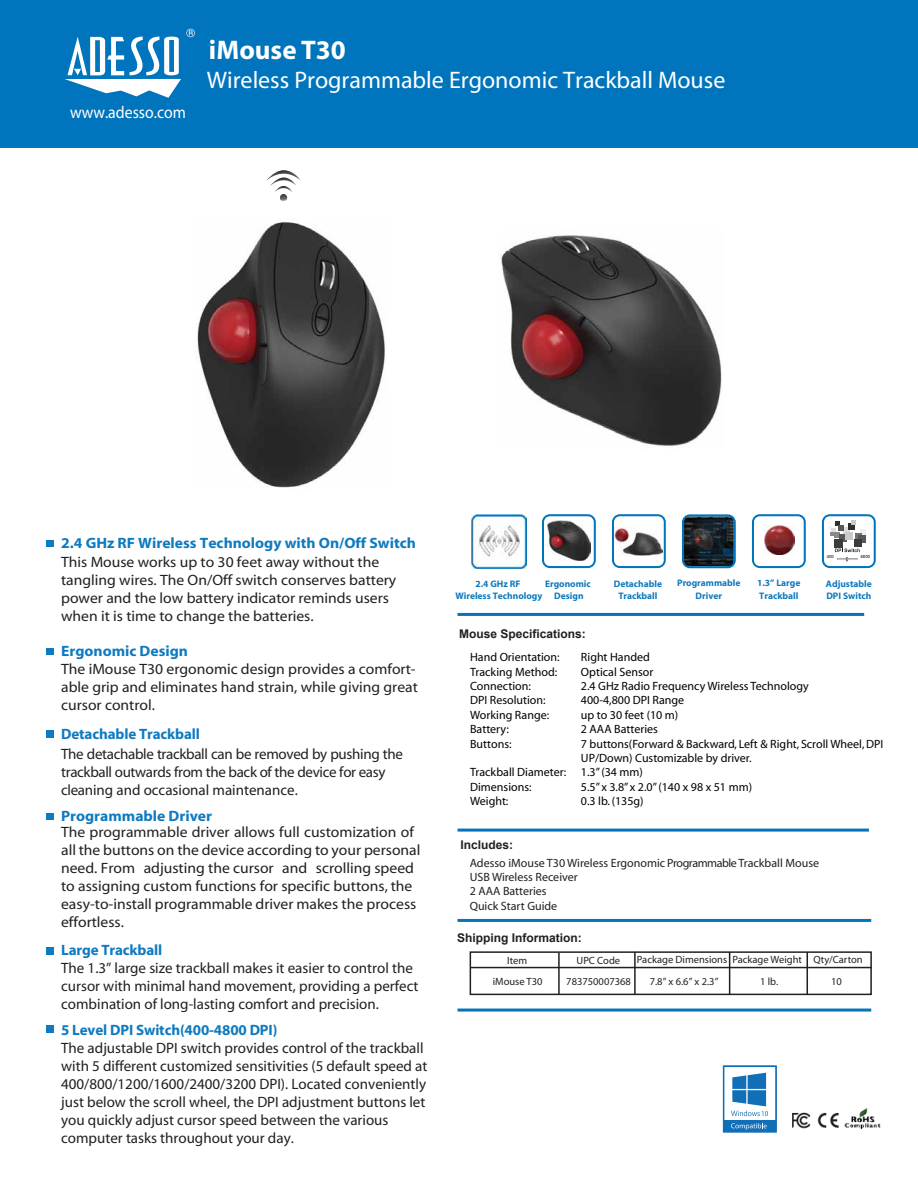
<style>
.page{position:relative;width:918px;height:1188px;background:#fff}
.page>*{position:absolute;margin:0;border:0;box-sizing:border-box;transform-origin:0 0}
.t1{font:700 27px "Myriad";color:#fff}
.t2{font:24px "Myriad";color:#fff}
.t3{font:17.1px "Myriad";color:#fff;scale:.92 1}
.t4{font:15px/18px "Myriad";color:#231f20;scale:1.04 1}
.t5{font:15px/18px "Myriad";color:#231f20}
.t6{font:15px/18px "Myriad";letter-spacing:-.02em;color:#231f20}
.t7{font:700 15px "Myriad";color:#0e7ac0;scale:1.04 1}
.t8{font:700 15px "Myriad";letter-spacing:-.01em;color:#0f7ac0}
.t9{font:12px/14.4px "Myriad";color:#000100}
.t10{font:12px/14.4px "Myriad";color:#231f20}
.t11{font:700 12px "Arial";color:#231f20}
.t12{font:10.5px "Myriad";color:#231f20}
.t13{font:700 9.45px/11.4px "Myriad";color:#0e7abf;text-align:center}
.t14{font:4.2px "Arial";color:#000}
</style>
<div class="page">
<hr style="left:458px;top:829px;width:411px;height:3px;background:#0374bc">
<hr style="left:458px;top:919px;width:413px;height:3px;background:#0674bc">
<hr style="left:458px;top:1009px;width:413px;height:3px;background:#0374bc">
<div style="left:0;top:0;width:918px;height:147px;background:#0074bc"></div>
<hr style="left:458px;top:613px;width:406px;height:3px;background:#0674bc">
<svg style="left:65px;top:29px;width:130px;height:69px"></svg>
<svg style="left:266px;top:170px;width:35px;height:32px"></svg>
<hr style="left:558px;top:953px;width:2px;height:42px;background:#231f20">
<hr style="left:634px;top:952px;width:2px;height:42px;background:#231f20">
<hr style="left:729px;top:952px;width:1px;height:42px;background:#231f20">
<hr style="left:807px;top:952px;width:1px;height:42px;background:#231f20">
<div style="left:470px;top:951px;width:402px;height:44px;border:2px solid #231f20"></div>
<hr style="left:470px;top:967px;width:402px;height:1px;background:#231f20">
<div style="left:46px;top:540px;width:8px;height:7px;background:#0e7ac0"></div>
<div style="left:46px;top:1025px;width:8px;height:7px;background:#0f7ac0"></div>
<div style="left:46px;top:731px;width:8px;height:7px;background:#0f7ac0"></div>
<div style="left:46px;top:947px;width:8px;height:7px;background:#0f7ac0"></div>
<div style="left:46px;top:648px;width:8px;height:7px;background:#0e7ac0"></div>
<img style="left:792px;top:1108px;width:89px;height:21px">
<div style="left:723px;top:1066px;width:54px;height:66px;background:#116fb7"></div>
<div style="left:724px;top:1066px;width:51px;height:54px;background:#fff"></div>
<div style="left:723px;top:1066px;width:54px;height:66px;border:2px solid #116fb7"></div>
<svg style="left:731px;top:1123px;width:36px;height:7px"></svg>
<svg style="left:731px;top:1073px;width:37px;height:43px"></svg>
<img style="left:197px;top:221px;width:188px;height:267px">
<img style="left:501px;top:235px;width:221px;height:211px">
<div style="left:46px;top:813px;width:8px;height:7px;background:#0e7ac0"></div>
<img style="left:471px;top:514px;width:56px;height:54px">
<svg style="left:752px;top:514px;width:54px;height:54px"></svg>
<img style="left:764px;top:525px;width:30px;height:30px">
<svg style="left:822px;top:514px;width:54px;height:54px"></svg>
<svg style="left:612px;top:514px;width:54px;height:54px"></svg>
<img style="left:615px;top:527px;width:48px;height:29px">
<svg style="left:542px;top:514px;width:54px;height:54px"></svg>
<img style="left:548px;top:520px;width:42px;height:41px">
<svg style="left:682px;top:514px;width:54px;height:54px;background:#203644"></svg>
<h1 class="t1" style="left:209px;top:36px;width:138px">iMouse T30</h1>
<p class="t3" style="left:70px;top:104px;width:127px">www.adesso.com</p>
<h2 class="t2" style="left:207px;top:68px;width:520px">Wireless Programmable Ergonomic Trackball Mouse</h2>
<p class="t7" style="left:61px;top:535px;width:343px">2.4 GHz RF Wireless Technology with On/Off Switch</p>
<p class="t4" style="left:61px;top:554px;width:324px">This Mouse works up to 30 feet away without the tangling wires. The On/Off switch conserves battery power and the low battery indicator reminds users when it is time to change the batteries.</p>
<p class="t4" style="left:61px;top:660px;width:345px">The iMouse T30 ergonomic design provides a comfort&shy;able grip and eliminates hand strain, while giving great cursor control.</p>
<p class="t6" style="left:61px;top:746px;width:343px">The detachable trackball can be removed by pushing the trackball outwards from the back of the device for easy cleaning and occasional maintenance.</p>
<p class="t7" style="left:61px;top:643px;width:124px">Ergonomic Design</p>
<p class="t8" style="left:61px;top:726px;width:140px">Detachable Trackball</p>
<p class="t7" style="left:61px;top:808px;width:147px">Programmable Driver</p>
<p class="t4" style="left:61px;top:824px;width:347px">The programmable driver allows full customization of all the buttons on the device according to your personal need. From adjusting the cursor and scrolling speed to assigning custom functions for specific buttons, the easy-to-install programmable driver makes the process effortless.</p>
<p class="t8" style="left:61px;top:942px;width:103px">Large Trackball</p>
<p class="t5" style="left:61px;top:960px;width:359px">The 1.3” large size trackball makes it easier to control the cursor with minimal hand movement, providing a perfect combination of long-lasting comfort and precision.</p>
<p class="t5" style="left:61px;top:1040px;width:368px">The adjustable DPI switch provides control of the trackball with 5 different customized sensitivities (5 default speed at 400/800/1200/1600/2400/3200 DPI). Located conveniently just below the scroll wheel, the DPI adjustment buttons let you quickly adjust cursor speed between the various computer tasks throughout your day.</p>
<p class="t8" style="left:61px;top:1022px;width:218px">5 Level DPI Switch(400-4800 DPI)</p>
<p class="t14" style="left:827px;top:554px;width:9px">400</p>
<p class="t14" style="left:861px;top:554px;width:11px">4800</p>
<p class="t13" style="left:545px;top:579px;width:47px">Ergonomic<br>Design</p>
<p class="t13" style="left:677px;top:577px;width:65px;line-height:12.8px">Programmable<br>Driver</p>
<p class="t13" style="left:455px;top:579px;width:89px">2.4 GHz RF<br>Wireless Technology</p>
<p class="t13" style="left:757px;top:577px;width:45px;line-height:12.8px;text-align:left">1.3” Large<br>Trackball</p>
<p class="t13" style="left:826px;top:579px;width:48px;text-align:left">Adjustable<br>DPI Switch</p>
<p class="t13" style="left:614px;top:579px;width:50px">Detachable<br>Trackball</p>
<p class="t11" style="left:459px;top:625px;width:128px">Mouse Specifications:</p>
<p class="t9" style="left:470px;top:650px;width:91px">Hand Orientation:<br>Tracking Method:<br>Connection:<br>DPI Resolution:<br>Working Range:<br>Battery:<br>Buttons:</p>
<p class="t9" style="left:470px;top:766px;width:98px">Trackball Diameter:<br>Dimensions:<br>Weight:</p>
<p class="t9" style="left:581px;top:650px;width:304px">Right Handed<br>Optical Sensor<br>2.4 GHz Radio Frequency Wireless Technology<br>400-4,800 DPI Range<br>up to 30 feet (10 m)<br>2 AAA Batteries<br>7 buttons(Forward &amp; Backward, Left &amp; Right, Scroll Wheel, DPI<br>UP/Down) Customizable by driver.<br>1.3” (34 mm)<br>5.5” x 3.8” x 2.0” (140 x 98 x 51 mm)<br>0.3 lb. (135g)</p>
<p class="t11" style="left:461px;top:836px;width:54px">Includes:</p>
<p class="t10" style="left:470px;top:856px;width:351px">Adesso iMouse T30 Wireless Ergonomic Programmable Trackball Mouse<br>USB Wireless Receiver<br>2 AAA Batteries<br>Quick Start Guide</p>
<p class="t11" style="left:457px;top:929px;width:126px">Shipping Information:</p>
<p class="t12" style="left:507px;top:955px;width:22px">Item</p>
<p class="t12" style="left:577px;top:955px;width:45px">UPC Code</p>
<p class="t12" style="left:637px;top:954px;width:227px">Package Dimensions Package Weight Qty/Carton</p>
<p class="t12" style="left:493px;top:977px;width:51px">iMouse T30</p>
<p class="t12" style="left:566px;top:977px;width:66px">783750007368</p>
<p class="t12" style="left:650px;top:976px;width:70px">7.8” x 6.6” x 2.3”</p>
<p class="t12" style="left:760px;top:976px;width:20px">1 lb.</p>
<p class="t12" style="left:831px;top:976px;width:12px">10</p>
</div>
